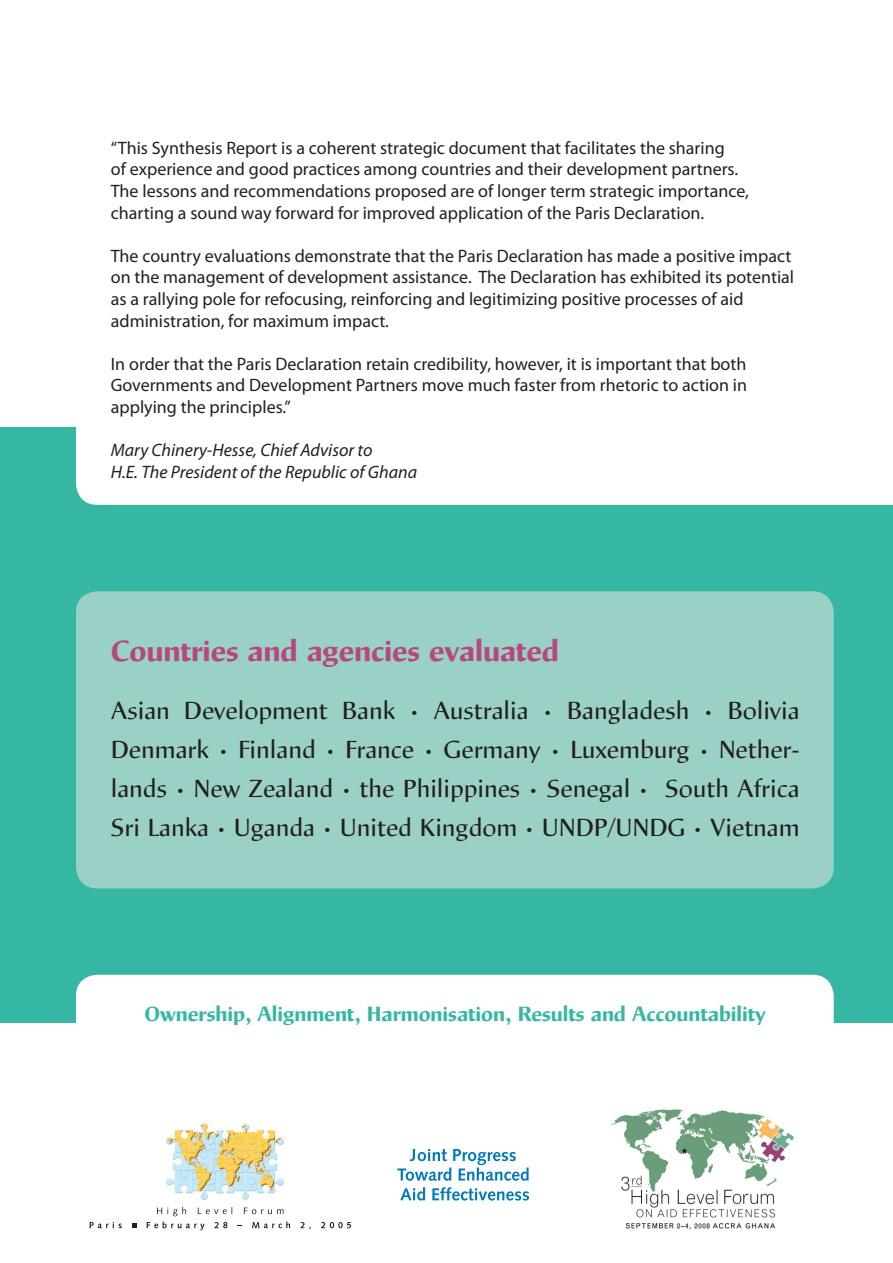
<style>
.page{position:relative;width:893px;height:1263px;background:#fff}
.page>*{position:absolute;margin:0;border:0;box-sizing:border-box;transform-origin:0 0}
.t1{font:600 30px "Mixtra Sansserif";color:#b74681}
.t2{font:25.5px/39px "Mixtra Sansserif";color:#231f20;text-align:justify}
.t3{font:600 21px "Mixtra Sansserif";color:#36b7a4}
.t4{font:18px/21.6px "Myriad Pro";color:#231f20}
.t5{font:italic 18px/21.6px "Myriad Pro";color:#231f20}
</style>
<div class="page">
<div style="left:0;top:427px;width:893px;height:596px;background:#36b7a4"></div>
<div style="left:76px;top:427px;width:817px;height:78px;background:#fff"></div>
<div style="left:76px;top:591px;width:758px;height:297px;background:#9ad1c6;border-radius:21px"></div>
<div style="left:76px;top:975px;width:758px;height:82px;background:#fff;border-radius:21px"></div>
<img style="left:611px;top:1109px;width:183px;height:121px">
<img style="left:166px;top:1123px;width:118px;height:77px">
<svg style="left:90px;top:1222px;width:32px;height:6px"></svg>
<svg style="left:132px;top:1223px;width:5px;height:5px"></svg>
<svg style="left:147px;top:1207px;width:143px;height:23px"></svg>
<svg style="left:300px;top:1222px;width:11px;height:7px"></svg>
<svg style="left:321px;top:1222px;width:30px;height:6px"></svg>
<svg style="left:397px;top:1148px;width:132px;height:52px"></svg>
<p class="t4" style="left:111px;top:137px;width:640px">“This Synthesis Report is a coherent strategic document that facilitates the sharing<br>of experience and good practices among countries and their development partners.<br>The lessons and recommendations proposed are of longer term strategic importance, charting a sound way forward for improved application of the Paris Declaration.</p>
<p class="t4" style="left:111px;top:245px;width:685px">The country evaluations demonstrate that the Paris Declaration has made a positive impact on the management of development assistance. The Declaration has exhibited its potential as a rallying pole for refocusing, reinforcing and legitimizing positive processes of aid administration, for maximum impact.</p>
<p class="t4" style="left:111px;top:353px;width:638px;text-align:justify">In order that the Paris Declaration retain credibility, however, it is important that both Governments and Development Partners move much faster from rhetoric to action in applying the principles.”</p>
<p class="t5" style="left:111px;top:439px;width:308px">Mary Chinery-Hesse, Chief Advisor to<br>H.E. The President of the Republic of Ghana</p>
<h1 class="t1" style="left:111px;top:634px;width:450px">Countries and agencies evaluated</h1>
<h2 class="t2" style="left:111px;top:691px;width:690px">Asian Development Bank • Australia • Bangladesh • Bolivia Denmark • Finland • France • Germany • Luxemburg • Nether&shy;lands • New Zealand • the Philippines • Senegal • South Africa Sri Lanka • Uganda • United Kingdom • UNDP/UNDG • Vietnam</h2>
<p class="t3" style="left:145px;top:1002px;width:623px">Ownership, Alignment, Harmonisation, Results and Accountability</p>
</div>
